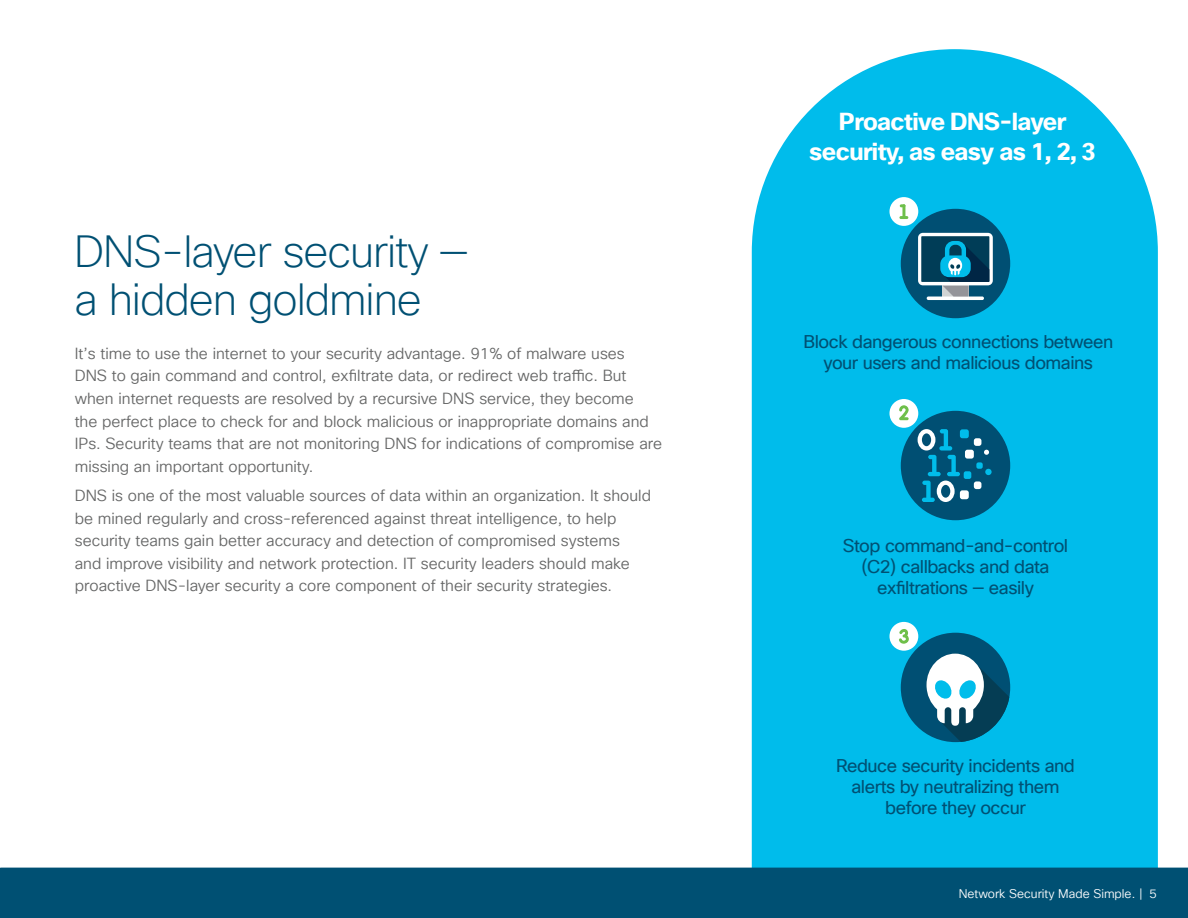
<style>
.page{position:relative;width:1188px;height:918px;background:#fff}
.page>*{position:absolute;margin:0;border:0;box-sizing:border-box;transform-origin:0 0}
.t1{font:200 43.95px/47.7px "Cisco Sans TT";letter-spacing:-.025em;color:#005073}
.t2{font:700 24px/30px "Cisco Sans TT";letter-spacing:-.025em;color:#fff;text-align:center}
.t3{font:18px/21px "Cisco Sans TT";letter-spacing:-.025em;color:#005073;text-align:center}
.t4{font:15.75px/22.6px "Cisco Sans TT Light";color:#666767}
.t5{font:12.3px "Cisco Sans TT Light";color:#fff}
</style>
<div class="page">
<div style="left:752px;top:49px;width:406px;height:819px;background:#00bceb"></div>
<div style="left:0;top:868px;width:1188px;height:50px;background:#005073"></div>
<div style="left:901px;top:209px;width:109px;height:109px;background:#004f73;border-radius:50%"></div>
<hr style="left:927px;top:297px;width:57px;height:3px;background:#fff;border-radius:2px">
<div style="left:918px;top:233px;width:75px;height:52px;background:#fff;border-radius:5px"></div>
<div style="left:921px;top:236px;width:68px;height:46px;background:#003d57"></div>
<svg style="left:940px;top:241px;width:49px;height:56px"></svg>
<div style="left:901px;top:411px;width:109px;height:109px;background:#004f73;border-radius:50%"></div>
<div style="left:965px;top:450px;width:9px;height:9px;background:#fff;border-radius:2px"></div>
<div style="left:960px;top:490px;width:9px;height:9px;background:#fff;border-radius:2px"></div>
<div style="left:974px;top:481px;width:7px;height:8px;background:#fff;border-radius:3px"></div>
<div style="left:974px;top:438px;width:7px;height:8px;background:#fff;border-radius:2px"></div>
<svg style="left:984px;top:450px;width:5px;height:5px"></svg>
<div style="left:964px;top:471px;width:7px;height:8px;background:#00bdeb;border-radius:2px"></div>
<div style="left:960px;top:429px;width:9px;height:9px;background:#00bdeb;border-radius:2px"></div>
<div style="left:976px;top:462px;width:7px;height:7px;background:#00bdeb;border-radius:2px"></div>
<div style="left:985px;top:469px;width:7px;height:6px;background:#00bdeb;border-radius:50%"></div>
<svg style="left:918px;top:429px;width:42px;height:73px"></svg>
<div style="left:901px;top:633px;width:109px;height:109px;background:#004f73;border-radius:50%"></div>
<svg style="left:927px;top:654px;width:82px;height:88px"></svg>
<div style="left:889px;top:197px;width:29px;height:29px;background:#fff;border-radius:50%"></div>
<div style="left:889px;top:399px;width:29px;height:29px;background:#fff;border-radius:50%"></div>
<div style="left:889px;top:622px;width:29px;height:29px;background:#fff;border-radius:50%"></div>
<hr style="left:902px;top:204px;width:3px;height:15px;background:#6ebf4a">
<svg style="left:899px;top:216px;width:9px;height:3px"></svg>
<svg style="left:899px;top:405px;width:10px;height:15px"></svg>
<svg style="left:899px;top:629px;width:10px;height:15px"></svg>
<h1 class="t1" style="left:74px;top:227px;width:395px">DNS-layer security — a hidden goldmine</h1>
<p class="t4" style="left:75px;top:342px;width:589px">It’s time to use the internet to your security advantage. 91% of malware uses<br>DNS to gain command and control, exfiltrate data, or redirect web traffic. But when internet requests are resolved by a recursive DNS service, they become<br>the perfect place to check for and block malicious or inappropriate domains and IPs. Security teams that are not monitoring DNS for indications of compromise are missing an important opportunity.</p>
<p class="t4" style="left:75px;top:485px;width:578px">DNS is one of the most valuable sources of data within an organization. It should be mined regularly and cross-referenced against threat intelligence, to help security teams gain better accuracy and detection of compromised systems<br>and improve visibility and network protection. IT security leaders should make proactive DNS-layer security a core component of their security strategies.</p>
<h2 class="t2" style="left:809px;top:107px;width:288px">Proactive DNS-layer security, as easy as 1, 2, 3</h2>
<p class="t3" style="left:804px;top:331px;width:311px">Block dangerous connections between your users and malicious domains</p>
<p class="t3" style="left:843px;top:535px;width:227px">Stop command-and-control (C2) callbacks and data exfiltrations — easily</p>
<p class="t3" style="left:836px;top:755px;width:240px">Reduce security incidents and alerts by neutralizing them before they occur</p>
<p class="t5" style="left:959px;top:885px;width:199px">Network Security Made Simple. | 5</p>
</div>
